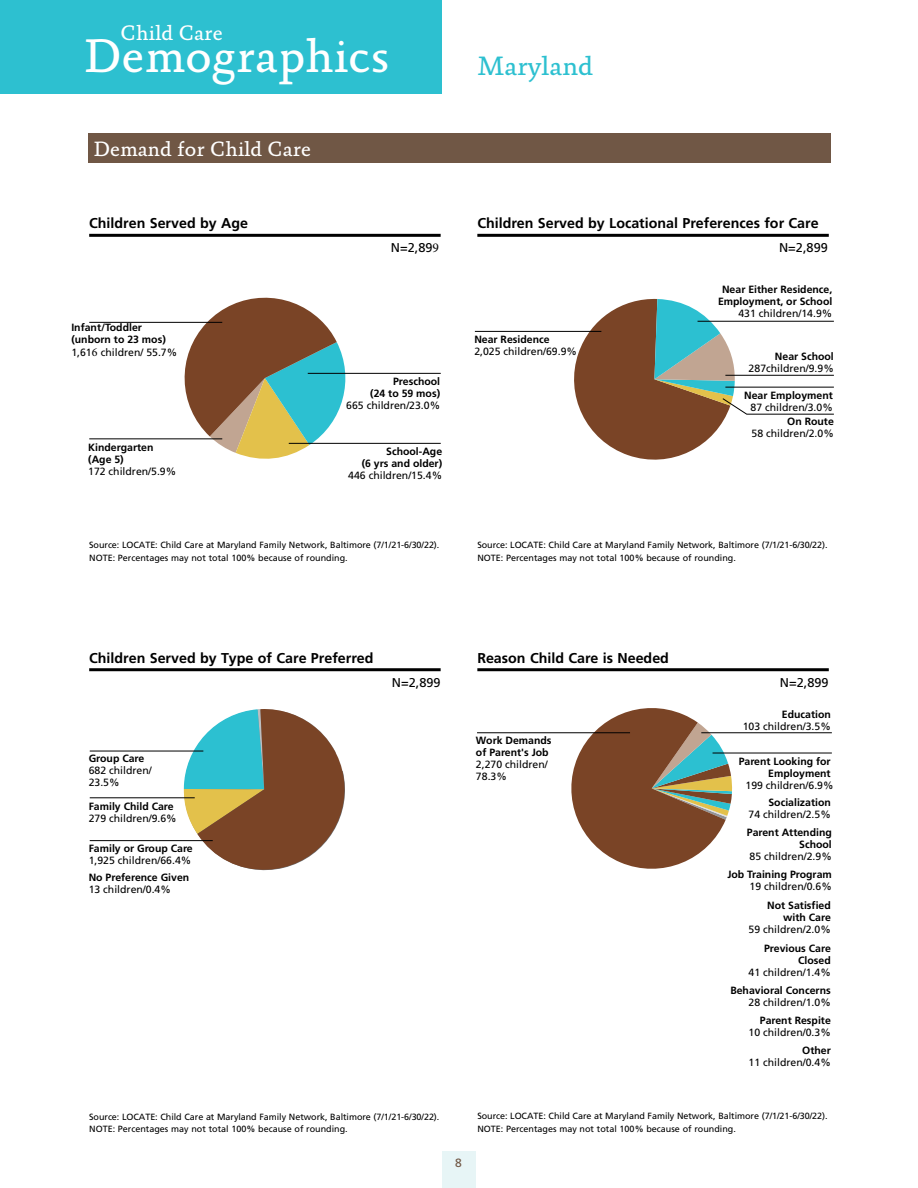
<style>
.page{position:relative;width:918px;height:1188px;background:#fff}
.page>*{position:absolute;margin:0;border:0;box-sizing:border-box;transform-origin:0 0}
.t1{font:47.85px "Absara";letter-spacing:.005em;color:#fff}
.t2{font:27px "Absara";color:#2dc0d0}
.t3{font:21.3px "Absara";color:#fff}
.t4{font:21px "Absara";color:#fff}
.chartheads{font:700 14.25px "Frutiger";color:#000}
.subchart{font:12.75px "Frutiger";color:#000}
.t5{font:12px "Frutiger";color:#705745}
.t6{font:700 10.5px/12px "Frutiger";color:#000;text-align:right}
.t7{font:10.5px/12px "Frutiger";color:#000;text-align:right}
.t8{font:9px "Frutiger";letter-spacing:-.005em;color:#000}
.s1{font-family:"Minion Pro";font-size:12px}
.s2{font-weight:400}
.s3{font-family:"Minion Pro";font-size:13.5px}
.s4{font-weight:700}
</style>
<div class="page">
<hr style="left:89px;top:234px;width:352px;height:3px;background:#000">
<hr style="left:477px;top:234px;width:352px;height:3px;background:#000">
<hr style="left:89px;top:668px;width:352px;height:3px;background:#000">
<hr style="left:477px;top:668px;width:352px;height:3px;background:#000">
<svg style="left:176px;top:298px;width:179px;height:161px"></svg>
<hr style="left:89px;top:439px;width:133px;height:1px;background:#000">
<hr style="left:89px;top:322px;width:133px;height:1px;background:#000">
<hr style="left:289px;top:443px;width:152px;height:1px;background:#000">
<hr style="left:308px;top:373px;width:133px;height:1px;background:#000">
<svg style="left:184px;top:709px;width:161px;height:162px"></svg>
<hr style="left:90px;top:798px;width:105px;height:1px;background:#000">
<hr style="left:90px;top:751px;width:113px;height:1px;background:#000">
<hr style="left:90px;top:840px;width:123px;height:1px;background:#000">
<svg style="left:560px;top:708px;width:172px;height:161px"></svg>
<hr style="left:477px;top:733px;width:153px;height:1px;background:#000">
<hr style="left:701px;top:733px;width:131px;height:1px;background:#000">
<hr style="left:713px;top:753px;width:119px;height:1px;background:#000">
<hr style="left:475px;top:331px;width:126px;height:1px;background:#000">
<svg style="left:564px;top:298px;width:270px;height:162px"></svg>
<div style="left:442px;top:1151px;width:34px;height:37px;background:#e7f5f6"></div>
<div style="left:0;top:0;width:441px;height:93px;background:#2dc0d0"></div>
<div style="left:88px;top:133px;width:742px;height:30px;background:#705745"></div>
<p class="t3" style="left:121px;top:20px;width:104px">Child Care</p>
<p class="t1" style="left:83px;top:28px;width:308px">Demographics</p>
<p class="t4" style="left:93px;top:137px;width:219px">Demand for Child Care</p>
<p class="t2" style="left:477px;top:50px;width:117px">Maryland</p>
<p class="chartheads" style="left:89px;top:215px;width:160px">Children Served by Age</p>
<p class="chartheads" style="left:477px;top:215px;width:343px">Children Served by Locational Preferences for Care</p>
<p class="t6" style="left:71px;top:321px;width:96px;text-align:left">Infant/Toddler (unborn to 23 mos)</p>
<p class="t7" style="left:71px;top:346px;width:107px">1,61<span class="s1">6</span> children/ 55.7%</p>
<p class="t6" style="left:88px;top:441px;width:90px;text-align:left">Kindergarten (Age 5)<br><span class="s2">172 children/5.9%</span></p>
<p class="subchart" style="left:391px;top:240px;width:50px">N=2,89<span class="s3">9</span></p>
<p class="subchart" style="left:779px;top:240px;width:50px">N=2,899</p>
<p class="t6" style="left:346px;top:376px;width:95px">Preschool<br>(24 to 59 mos)<br><span class="s2">665 children/23.0%</span></p>
<p class="t6" style="left:348px;top:446px;width:95px">School-Age<br>(6 yrs and older)<br><span class="s2">446 children/15.4%</span></p>
<p class="t7" style="left:474px;top:334px;width:104px;text-align:left"><span class="s4">Near Residence<br></span>2,025 children/69.9%</p>
<p class="t6" style="left:718px;top:283px;width:116px">Near Either Residence,<br>Employment, or School<br><span class="s2">431 children/14.9%</span></p>
<p class="t7" style="left:749px;top:350px;width:87px"><span class="s4">Near School<br></span>287children/9.9%</p>
<p class="t7" style="left:744px;top:389px;width:90px"><span class="s4">Near Employment<br></span>87 children/3.0%</p>
<p class="t7" style="left:752px;top:415px;width:84px"><span class="s4">On Route<br></span>58 children/2.0%</p>
<p class="t8" style="left:89px;top:540px;width:352px">Source: LOCATE: Child Care at Maryland Family Network, Baltimore (7/1/21-6/30/22).</p>
<p class="t8" style="left:89px;top:553px;width:260px">NOTE: Percentages may not total 100% because of rounding.</p>
<p class="t8" style="left:477px;top:540px;width:352px">Source: LOCATE: Child Care at Maryland Family Network, Baltimore (7/1/21-6/30/22).</p>
<p class="t8" style="left:477px;top:552px;width:260px">NOTE: Percentages may not total 100% because of rounding.</p>
<p class="chartheads" style="left:89px;top:649px;width:286px">Children Served by Type of Care Preferred</p>
<p class="chartheads" style="left:477px;top:649px;width:193px">Reason Child Care is Needed</p>
<p class="subchart" style="left:392px;top:675px;width:50px">N=2,899</p>
<p class="subchart" style="left:780px;top:675px;width:50px">N=2,899</p>
<p class="t7" style="left:89px;top:753px;width:65px;text-align:left"><span class="s4">Group Care<br></span>682 children/<br>23.5%</p>
<p class="t7" style="left:89px;top:800px;width:90px;text-align:left"><span class="s4">Family Child Care<br></span>279 children/9.6%</p>
<p class="t7" style="left:89px;top:843px;width:106px;text-align:left"><span class="s4">Family or Group Care<br></span>1,925 children/66.4%</p>
<p class="t6" style="left:89px;top:871px;width:102px;text-align:left">No Preference Given<br><span class="s2">13 children/0.4%</span></p>
<p class="t6" style="left:476px;top:734px;width:77px;text-align:left">Work Demands of Parent's Job<br><span class="s2">2,270 children/<br>78.3%</span></p>
<p class="t7" style="left:743px;top:708px;width:90px"><span class="s4">Education<br></span>103 children/3.5%</p>
<p class="t6" style="left:739px;top:756px;width:96px">Parent Looking for<br>Employment<br><span class="s2">199 children/6.9%</span></p>
<p class="t7" style="left:749px;top:797px;width:84px"><span class="s4">Socialization<br></span>74 children/2.5%</p>
<p class="t6" style="left:747px;top:826px;width:86px">Parent Attending<br>School<br><span class="s2">85 children/2.9%</span></p>
<p class="t6" style="left:727px;top:869px;width:106px">Job Training Program<br><span class="s2">19 children/0.6%</span></p>
<p class="t6" style="left:749px;top:899px;width:84px">Not Satisfied with Care<br><span class="s2">59 children/2.0%</span></p>
<p class="t6" style="left:749px;top:942px;width:84px">Previous Care<br>Closed<br><span class="s2">41 children/1.4%</span></p>
<p class="t6" style="left:730px;top:985px;width:102px">Behavioral Concerns<br><span class="s2">28 children/1.0%</span></p>
<p class="t7" style="left:749px;top:1014px;width:84px"><span class="s4">Parent Respite<br></span>10 children/0.3%</p>
<p class="t7" style="left:749px;top:1045px;width:84px"><span class="s4">Other<br></span>11 children/0.4%</p>
<p class="t8" style="left:89px;top:1111px;width:352px">Source: LOCATE: Child Care at Maryland Family Network, Baltimore (7/1/21-6/30/22).</p>
<p class="t8" style="left:89px;top:1124px;width:260px">NOTE: Percentages may not total 100% because of rounding.</p>
<p class="t5" style="left:455px;top:1155px;width:8px">8</p>
<p class="t8" style="left:477px;top:1111px;width:352px">Source: LOCATE: Child Care at Maryland Family Network, Baltimore (7/1/21-6/30/22).</p>
<p class="t8" style="left:477px;top:1124px;width:260px">NOTE: Percentages may not total 100% because of rounding.</p>
</div>
